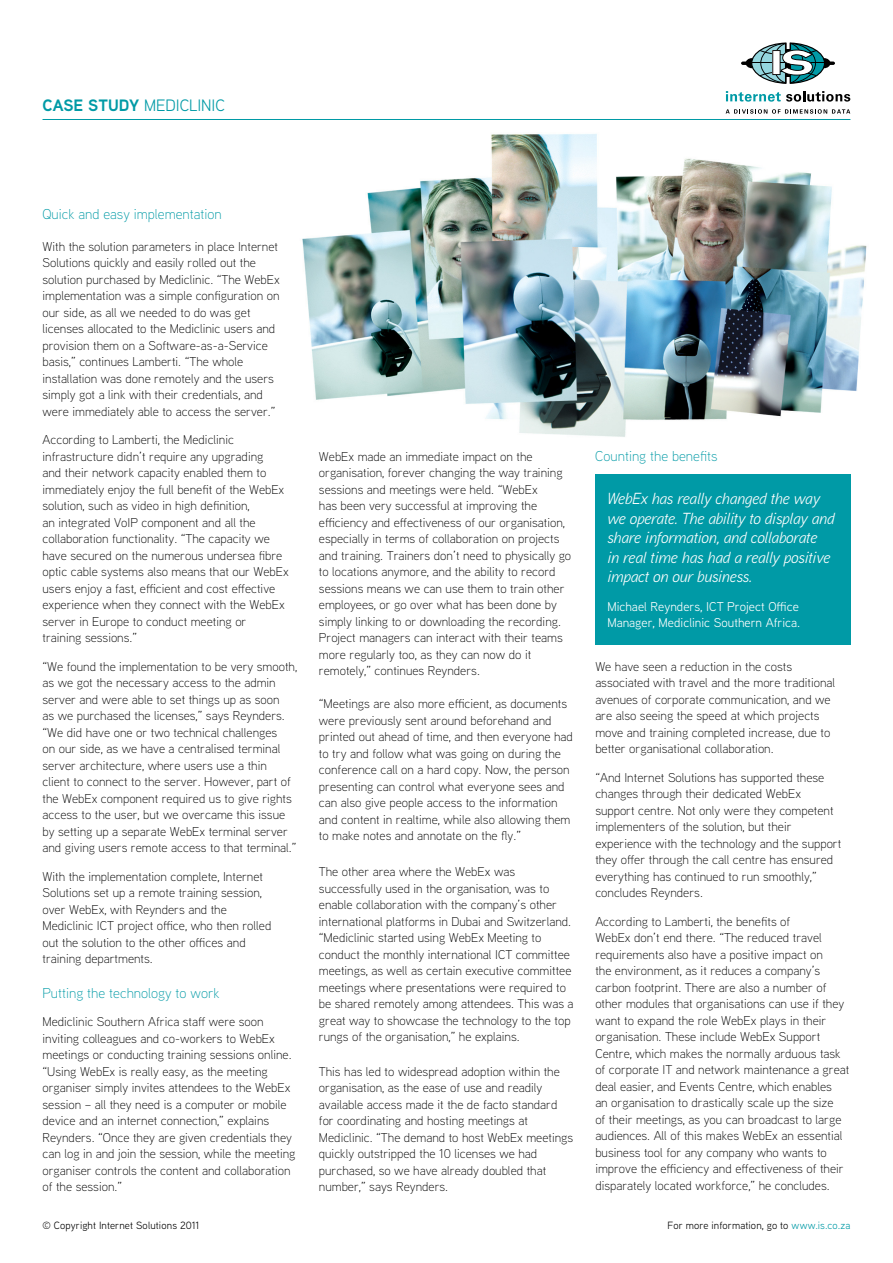
<style>
.page{position:relative;width:893px;height:1263px;background:#fff}
.page>*{position:absolute;margin:0;border:0;box-sizing:border-box;transform-origin:0 0}
.t1{font:16.5px "Aaux Next";letter-spacing:-.005em;color:#009aa6}
.t2{font:italic 16.05px/19.5px "Aaux Next";letter-spacing:-.005em;color:#fff}
.t3{font:300 14.25px "Aaux Next";color:#009aa6}
.t4{font:300 12.75px/16.5px "Aaux Next";color:#000}
.t5{font:12.75px/16.5px "Aaux Next";color:#fff}
.t6{font:10.5px "Aaux Next";letter-spacing:.01em;color:#000}
.s1{font-weight:700}
.s2{color:#009aa6}
</style>
<div class="page">
<div style="left:595px;top:474px;width:255px;height:171px;background:#009aa6"></div>
<img style="left:302px;top:134px;width:565px;height:303px">
<hr style="left:43px;top:119px;width:807px;height:1px;background:#009aa6">
<svg style="left:726px;top:109px;width:124px;height:5px"></svg>
<svg style="left:726px;top:91px;width:124px;height:11px"></svg>
<svg style="left:741px;top:42px;width:94px;height:42px"></svg>
<p class="t1" style="left:43px;top:95px;width:184px"><span class="s1">CASE STUDY</span> MEDICLINIC</p>
<p class="t3" style="left:43px;top:205px;width:181px">Quick and easy implementation</p>
<p class="t4" style="left:43px;top:237px;width:239px">With the solution parameters in place Internet Solutions quickly and easily rolled out the solution purchased by Mediclinic. “The WebEx implementation was a simple configuration on our side, as all we needed to do was get licenses allocated to the Mediclinic users and provision them on a Software-as-a-Service basis,” continues Lamberti. “The whole installation was done remotely and the users simply got a link with their credentials, and were immediately able to access the server.”</p>
<p class="t4" style="left:43px;top:431px;width:248px">According to Lamberti, the Mediclinic infrastructure didn’t require any upgrading<br>and their network capacity enabled them to immediately enjoy the full benefit of the WebEx solution, such as video in high definition,<br>an integrated VoIP component and all the collaboration functionality. “The capacity we have secured on the numerous undersea fibre optic cable systems also means that our WebEx users enjoy a fast, efficient and cost effective experience when they connect with the WebEx server in Europe to conduct meeting or<br>training sessions.”</p>
<p class="t4" style="left:43px;top:657px;width:256px">“We found the implementation to be very smooth, as we got the necessary access to the admin server and were able to set things up as soon<br>as we purchased the licenses,” says Reynders. “We did have one or two technical challenges<br>on our side, as we have a centralised terminal server architecture, where users use a thin client to connect to the server. However, part of the WebEx component required us to give rights access to the user, but we overcame this issue by setting up a separate WebEx terminal server and giving users remote access to that terminal.”</p>
<p class="t4" style="left:43px;top:867px;width:230px">With the implementation complete, Internet Solutions set up a remote training session, over WebEx, with Reynders and the Mediclinic ICT project office, who then rolled out the solution to the other offices and training departments.</p>
<p class="t3" style="left:43px;top:983px;width:179px">Putting the technology to work</p>
<p class="t4" style="left:43px;top:1013px;width:254px">Mediclinic Southern Africa staff were soon inviting colleagues and co-workers to WebEx meetings or conducting training sessions online. “Using WebEx is really easy, as the meeting organiser simply invites attendees to the WebEx session – all they need is a computer or mobile device and an internet connection,” explains Reynders. “Once they are given credentials they can log in and join the session, while the meeting organiser controls the content and collaboration of the session.”</p>
<p class="t4" style="left:319px;top:447px;width:254px">WebEx made an immediate impact on the organisation, forever changing the way training sessions and meetings were held. “WebEx<br>has been very successful at improving the efficiency and effectiveness of our organisation, especially in terms of collaboration on projects and training. Trainers don’t need to physically go to locations anymore, and the ability to record sessions means we can use them to train other employees, or go over what has been done by simply linking to or downloading the recording.<br>Project managers can interact with their teams more regularly too, as they can now do it remotely,” continues Reynders.</p>
<p class="t4" style="left:319px;top:695px;width:256px">“Meetings are also more efficient, as documents were previously sent around beforehand and printed out ahead of time, and then everyone had to try and follow what was going on during the conference call on a hard copy. Now, the person presenting can control what everyone sees and can also give people access to the information and content in realtime, while also allowing them to make notes and annotate on the fly.”</p>
<p class="t4" style="left:319px;top:863px;width:256px">The other area where the WebEx was successfully used in the organisation, was to enable collaboration with the company’s other international platforms in Dubai and Switzerland. “Mediclinic started using WebEx Meeting to conduct the monthly international ICT committee meetings, as well as certain executive committee meetings where presentations were required to be shared remotely among attendees. This was a great way to showcase the technology to the top rungs of the organisation,” he explains.</p>
<p class="t4" style="left:319px;top:1062px;width:256px">This has led to widespread adoption within the organisation, as the ease of use and readily available access made it the de facto standard for coordinating and hosting meetings at Mediclinic. “The demand to host WebEx meetings quickly outstripped the 10 licenses we had purchased, so we have already doubled that number,” says Reynders.</p>
<p class="t3" style="left:595px;top:446px;width:124px">Counting the benefits</p>
<p class="t2" style="left:607px;top:488px;width:229px">WebEx has really changed the way we operate. The ability to display and share information, and collaborate<br>in real time has had a really positive impact on our business.</p>
<p class="t5" style="left:607px;top:597px;width:195px">Michael Reynders, ICT Project Office<br>Manager, Mediclinic Southern Africa.</p>
<p class="t4" style="left:595px;top:657px;width:241px">We have seen a reduction in the costs associated with travel and the more traditional avenues of corporate communication, and we are also seeing the speed at which projects move and training completed increase, due to better organisational collaboration.</p>
<p class="t4" style="left:595px;top:768px;width:248px">“And Internet Solutions has supported these changes through their dedicated WebEx support centre. Not only were they competent implementers of the solution, but their experience with the technology and the support they offer through the call centre has ensured everything has continued to run smoothly,” concludes Reynders.</p>
<p class="t4" style="left:595px;top:912px;width:256px">According to Lamberti, the benefits of<br>WebEx don’t end there. “The reduced travel requirements also have a positive impact on<br>the environment, as it reduces a company’s carbon footprint. There are also a number of other modules that organisations can use if they want to expand the role WebEx plays in their organisation. These include WebEx Support Centre, which makes the normally arduous task of corporate IT and network maintenance a great deal easier, and Events Centre, which enables<br>an organisation to drastically scale up the size<br>of their meetings, as you can broadcast to large audiences. All of this makes WebEx an essential business tool for any company who wants to improve the efficiency and effectiveness of their disparately located workforce,” he concludes.</p>
<p class="t6" style="left:43px;top:1218px;width:158px">© Copyright Internet Solutions 2011</p>
<p class="t6" style="left:668px;top:1218px;width:184px">For more information, go to <span class="s2">www.is.co.za</span></p>
</div>
